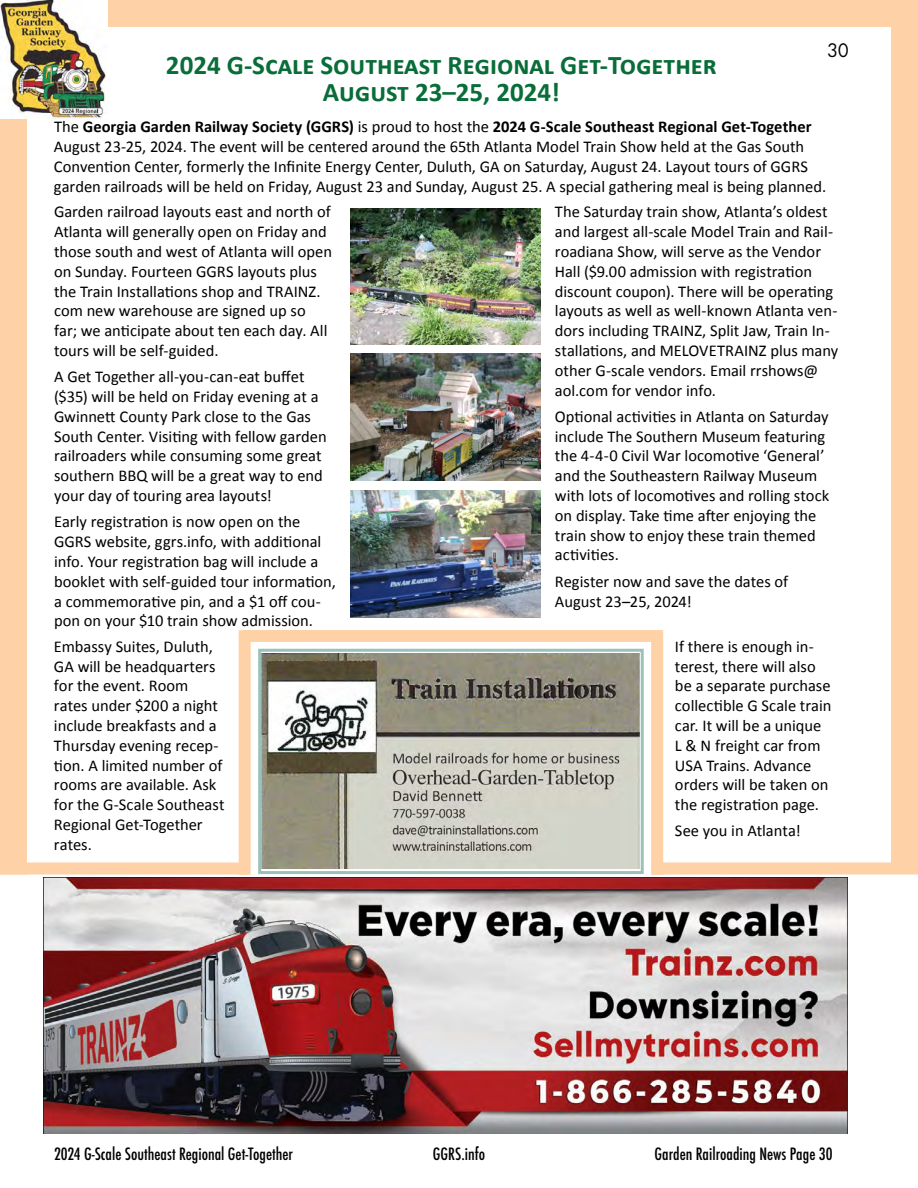
<style>
.page{position:relative;width:918px;height:1188px;background:#fff}
.page>*{position:absolute;margin:0;border:0;box-sizing:border-box;transform-origin:0 0}
.t1{font:700 27px/27px "Calibri";color:#086d38;text-align:center}
.t2{font:18px "Futura Now Text";color:#000}
.Spilsbury_Body{font:16.5px/19.8px "Calibri";letter-spacing:-.005em;color:#000}
.t3{font:500 condensed 16.5px "Futura";color:#000}
.s1{font-weight:700}
</style>
<div class="page">
<div style="left:0;top:0;width:891px;height:27px;background:#fed1a7"></div>
<div style="left:891px;top:0;width:27px;height:874px;background:#fed1a7"></div>
<div style="left:0;top:0;width:27px;height:874px;background:#fed1a7"></div>
<div style="left:0;top:862px;width:246px;height:12px;background:#fed1a7"></div>
<div style="left:652px;top:862px;width:239px;height:12px;background:#fed1a7"></div>
<img style="left:44px;top:878px;width:803px;height:256px">
<img style="left:350px;top:490px;width:191px;height:127px">
<img style="left:350px;top:353px;width:191px;height:127px">
<img style="left:350px;top:209px;width:191px;height:136px">
<img style="left:0;top:0;width:108px;height:118px">
<img style="left:262px;top:654px;width:378px;height:214px">
<div style="left:258px;top:649px;width:386px;height:225px;border:3px solid #9ac2b9"></div>
<div style="left:242px;top:630px;width:420px;height:12px;background:#fed1a7"></div>
<div style="left:239px;top:630px;width:12px;height:245px;background:#fed1a7"></div>
<div style="left:651px;top:630px;width:12px;height:245px;background:#fed1a7"></div>
<hr style="left:917px;top:0;width:1px;height:1188px;background:#fed1a7">
<p class="t2" style="left:827px;top:36px;width:23px">30</p>
<p class="t1" style="left:166px;top:52px;width:552px">2024 G-Scale Southeast Regional Get-Together<br>August 23–25, 2024!</p>
<p class="Spilsbury_Body" style="left:54px;top:117px;width:774px">The <span class="s1">Georgia Garden Railway Society (GGRS)</span> is proud to host the <span class="s1">2024 G-Scale Southeast Regional Get-Together </span>August 23-25, 2024. The event will be centered around the 65th Atlanta Model Train Show held at the Gas South Convention Center, formerly the Infinite Energy Center, Duluth, GA on Saturday, August 24. Layout tours of GGRS garden railroads will be held on Friday, August 23 and Sunday, August 25. A special gathering meal is being planned.</p>
<p class="Spilsbury_Body" style="left:54px;top:202px;width:280px">Garden railroad layouts east and north of Atlanta will generally open on Friday and those south and west of Atlanta will open on Sunday. Fourteen GGRS layouts plus the Train Installations shop and TRAINZ. com new warehouse are signed up so far; we anticipate about ten each day. All tours will be self-guided.</p>
<p class="Spilsbury_Body" style="left:54px;top:367px;width:274px">A Get Together all-you-can-eat buffet ($35) will be held on Friday evening at a Gwinnett County Park close to the Gas South Center. Visiting with fellow garden railroaders while consuming some great southern BBQ will be a great way to end your day of touring area layouts!</p>
<p class="Spilsbury_Body" style="left:54px;top:512px;width:283px">Early registration is now open on the GGRS website, ggrs.info, with additional info. Your registration bag will include a booklet with self-guided tour information, a commemorative pin, and a $1 off cou&shy;pon on your $10 train show admission.</p>
<p class="Spilsbury_Body" style="left:54px;top:636px;width:172px">Embassy Suites, Duluth,<br>GA will be headquarters for the event. Room rates under $200 a night include breakfasts and a<br>Thursday evening recep&shy;tion. A limited number of rooms are available. Ask for the G-Scale Southeast<br>Regional Get-Together rates.</p>
<p class="Spilsbury_Body" style="left:555px;top:202px;width:285px">The Saturday train show, Atlanta’s oldest and largest all-scale Model Train and Rail&shy;roadiana Show, will serve as the Vendor Hall ($9.00 admission with registration discount coupon). There will be operating layouts as well as well-known Atlanta ven&shy;dors including TRAINZ, Split Jaw, Train In&shy;stallations, and MELOVETRAINZ plus many other G-scale vendors. Email rrshows@ aol.com for vendor info.</p>
<p class="Spilsbury_Body" style="left:555px;top:407px;width:276px">Optional activities in Atlanta on Saturday include The Southern Museum featuring the 4-4-0 Civil War locomotive ‘General’ and the Southeastern Railway Museum with lots of locomotives and rolling stock on display. Take time after enjoying the train show to enjoy these train themed activities.</p>
<p class="Spilsbury_Body" style="left:555px;top:571px;width:235px">Register now and save the dates of<br>August 23–25, 2024!</p>
<p class="Spilsbury_Body" style="left:675px;top:636px;width:158px">If there is enough in&shy;terest, there will also be a separate purchase collectible G Scale train car. It will be a unique<br>L &amp; N freight car from<br>USA Trains. Advance orders will be taken on the registration page.</p>
<p class="Spilsbury_Body" style="left:675px;top:821px;width:127px">See you in Atlanta!</p>
<p class="t3" style="left:54px;top:1144px;width:241px">2024 G-Scale Southeast Regional Get-Together</p>
<p class="t3" style="left:433px;top:1144px;width:54px">GGRS.info</p>
<p class="t3" style="left:654px;top:1144px;width:180px">Garden Railroading News Page 30</p>
</div>
